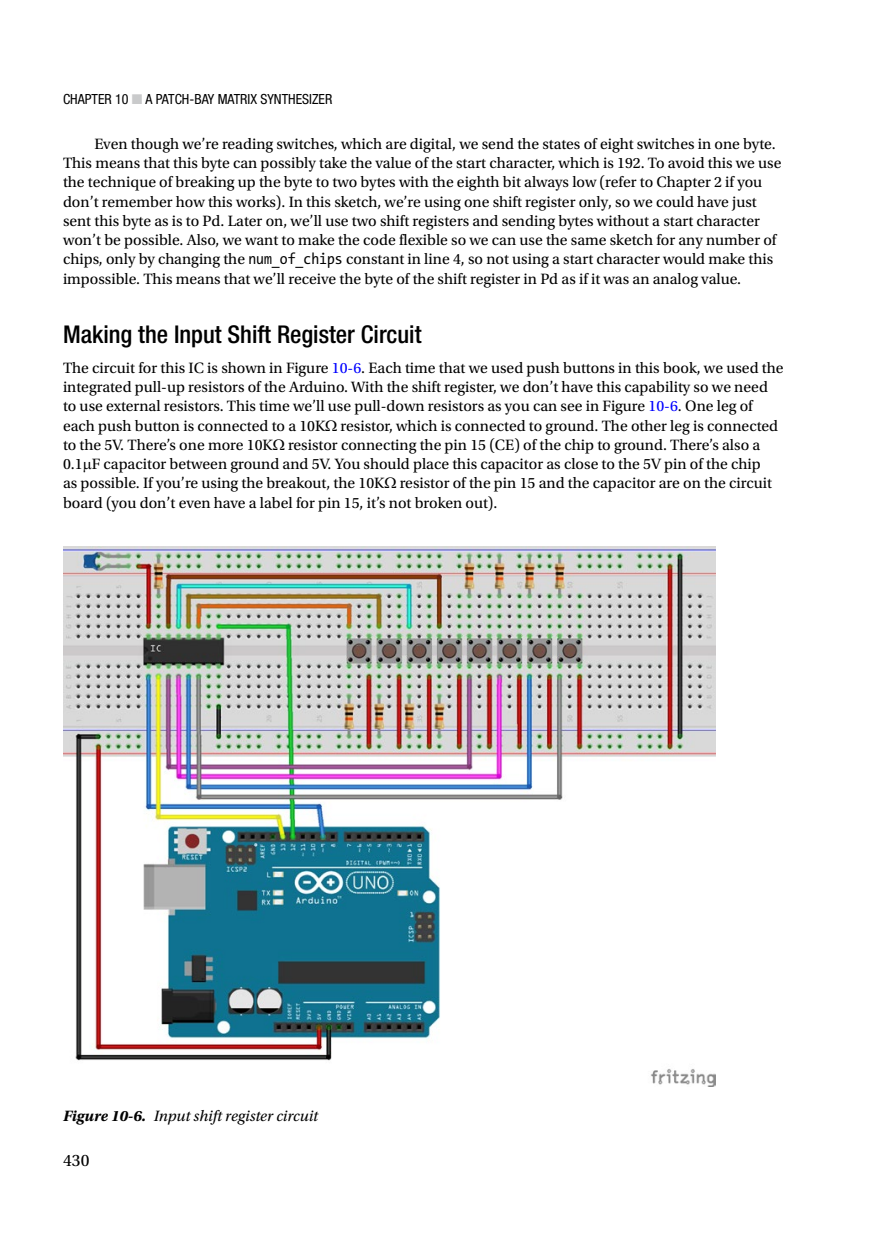
<style>
.page{position:relative;width:882px;height:1260px;background:#fff}
.page>*{position:absolute;margin:0;border:0;box-sizing:border-box;transform-origin:0 0}
.t1{font:500 condensed 24.5px "Helvetica Neue";color:#000}
.t2{font:17.5px "Utopia Std";color:#000}
.t3{font:15.75px/19.2px "Utopia Std";color:#000}
.t4{font:italic 15.75px "Utopia Std";color:#000}
.t5{font:condensed 14px "Helvetica Neue";color:#000}
.s1{color:#c9cacb}
.s2{font-family:"The Sans Mono Con Normal"}
.s3{color:#00f}
.s4{font-weight:700}
</style>
<div class="page">
<img style="left:63px;top:546px;width:652px;height:541px">
<p class="t5" style="left:63px;top:91px;width:271px">CHAPTER 10 <span class="s1">■</span> A PATCH-BAY MATRIX SYNTHESIZER</p>
<p class="t3" style="left:63px;top:134px;width:720px;text-indent:32px">Even though we’re reading switches, which are digital, we send the states of eight switches in one byte.<br>This means that this byte can possibly take the value of the start character, which is 192. To avoid this we use the technique of breaking up the byte to two bytes with the eighth bit always low (refer to Chapter 2 if you don’t remember how this works). In this sketch, we’re using one shift register only, so we could have just sent this byte as is to Pd. Later on, we’ll use two shift registers and sending bytes without a start character won’t be possible. Also, we want to make the code flexible so we can use the same sketch for any number of chips, only by changing the <span class="s2">num_of_chips</span> constant in line 4, so not using a start character would make this impossible. This means that we’ll receive the byte of the shift register in Pd as if it was an analog value.</p>
<h1 class="t1" style="left:63px;top:320px;width:360px">Making the Input Shift Register Circuit</h1>
<p class="t3" style="left:63px;top:358px;width:722px">The circuit for this IC is shown in Figure <span class="s3">10-6</span>. Each time that we used push buttons in this book, we used the integrated pull-up resistors of the Arduino. With the shift register, we don’t have this capability so we need to use external resistors. This time we’ll use pull-down resistors as you can see in Figure <span class="s3">10-6</span>. One leg of each push button is connected to a 10K resistor, which is connected to ground. The other leg is connected to the 5V. There’s one more 10K resistor connecting the pin 15 (CE) of the chip to ground. There’s also a 0.1 F capacitor between ground and 5V. You should place this capacitor as close to the 5V pin of the chip<br>as possible. If you’re using the breakout, the 10K resistor of the pin 15 and the capacitor are on the circuit board (you don’t even have a label for pin 15, it’s not broken out).</p>
<p class="t4" style="left:63px;top:1108px;width:257px"><span class="s4">Figure 10-6.</span> Input shift register circuit</p>
<p class="t2" style="left:63px;top:1150px;width:28px">430</p>
</div>
